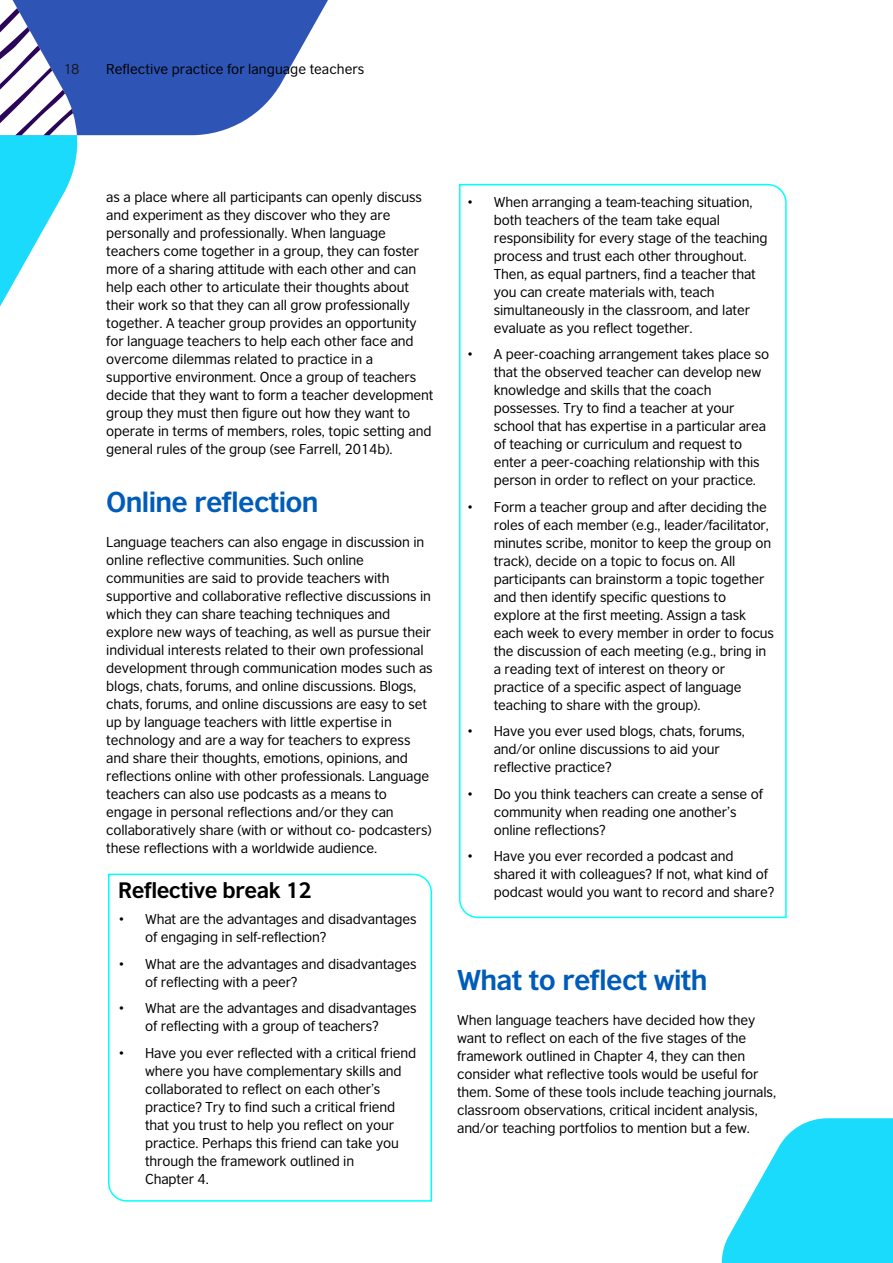
<style>
.page{position:relative;width:893px;height:1263px;background:#fff}
.page>*{position:absolute;margin:0;border:0;box-sizing:border-box;transform-origin:0 0}
.Subhead_A{font:700 27px "British Council Sans";letter-spacing:-.025em;color:#005cb9}
.Subhead_B{font:700 21px "British Council Sans";letter-spacing:-.025em;color:#000}
.Body{font:13.5px/18px "British Council Sans";letter-spacing:-.01em;color:#000}
.Body-2{font:13.5px "British Council Sans";color:#1a1a1a}
</style>
<div class="page">
<svg style="left:721px;top:1118px;width:172px;height:145px"></svg>
<svg style="left:82px;top:0;width:246px;height:135px;fill:#2e54b5"></svg>
<svg style="left:0;top:0;width:82px;height:307px"></svg>
<svg style="left:108px;top:873px;width:324px;height:329px"></svg>
<svg style="left:459px;top:183px;width:328px;height:736px"></svg>
<p class="Body-2" style="left:64px;top:58px;width:17px">18</p>
<p class="Body" style="left:106px;top:59px;width:260px">Reflective practice for language teachers</p>
<p class="Body" style="left:106px;top:186px;width:329px">as a place where all participants can openly discuss and experiment as they discover who they are personally and professionally. When language teachers come together in a group, they can foster more of a sharing attitude with each other and can help each other to articulate their thoughts about their work so that they can all grow professionally together. A teacher group provides an opportunity for language teachers to help each other face and overcome dilemmas related to practice in a supportive environment. Once a group of teachers decide that they want to form a teacher development group they must then figure out how they want to operate in terms of members, roles, topic setting and general rules of the group (see Farrell, 2014b).</p>
<p class="Subhead_A" style="left:106px;top:478px;width:214px">Online reflection</p>
<p class="Body" style="left:106px;top:532px;width:328px">Language teachers can also engage in discussion in online reflective communities. Such online communities are said to provide teachers with supportive and collaborative reflective discussions in which they can share teaching techniques and explore new ways of teaching, as well as pursue their individual interests related to their own professional development through communication modes such as blogs, chats, forums, and online discussions. Blogs, chats, forums, and online discussions are easy to set up by language teachers with little expertise in technology and are a way for teachers to express and share their thoughts, emotions, opinions, and reflections online with other professionals. Language teachers can also use podcasts as a means to engage in personal reflections and/or they can collaboratively share (with or without co- podcasters) these reflections with a worldwide audience.</p>
<p class="Subhead_B" style="left:118px;top:871px;width:195px">Reflective break 12</p>
<p class="Body" style="left:145px;top:909px;width:273px;text-indent:-27px">• What are the advantages and disadvantages of engaging in self-reflection?</p>
<p class="Body" style="left:145px;top:954px;width:273px;text-indent:-27px">• What are the advantages and disadvantages of reflecting with a peer?</p>
<p class="Body" style="left:145px;top:998px;width:273px;text-indent:-27px">• What are the advantages and disadvantages of reflecting with a group of teachers?</p>
<p class="Body" style="left:145px;top:1043px;width:273px;text-indent:-27px">• Have you ever reflected with a critical friend where you have complementary skills and collaborated to reflect on each other’s practice? Try to find such a critical friend that you trust to help you reflect on your practice. Perhaps this friend can take you through the framework outlined in<br>Chapter 4.</p>
<p class="Body" style="left:494px;top:191px;width:275px;text-indent:-27px">• When arranging a team-teaching situation, both teachers of the team take equal responsibility for every stage of the teaching process and trust each other throughout.<br>Then, as equal partners, find a teacher that you can create materials with, teach simultaneously in the classroom, and later evaluate as you reflect together.</p>
<p class="Body" style="left:494px;top:344px;width:277px;text-indent:-27px">• A peer-coaching arrangement takes place so that the observed teacher can develop new knowledge and skills that the coach possesses. Try to find a teacher at your school that has expertise in a particular area of teaching or curriculum and request to enter a peer-coaching relationship with this person in order to reflect on your practice.</p>
<p class="Body" style="left:494px;top:496px;width:282px;text-indent:-27px">• Form a teacher group and after deciding the roles of each member (e.g., leader/facilitator, minutes scribe, monitor to keep the group on track), decide on a topic to focus on. All participants can brainstorm a topic together and then identify specific questions to explore at the first meeting. Assign a task each week to every member in order to focus the discussion of each meeting (e.g., bring in a reading text of interest on theory or practice of a specific aspect of language teaching to share with the group).</p>
<p class="Body" style="left:494px;top:721px;width:253px;text-indent:-27px">• Have you ever used blogs, chats, forums, and/or online discussions to aid your reflective practice?</p>
<p class="Body" style="left:494px;top:783px;width:271px;text-indent:-27px">• Do you think teachers can create a sense of community when reading one another’s online reflections?</p>
<p class="Body" style="left:494px;top:846px;width:282px;text-indent:-27px">• Have you ever recorded a podcast and shared it with colleagues? If not, what kind of podcast would you want to record and share?</p>
<p class="Subhead_A" style="left:457px;top:956px;width:252px">What to reflect with</p>
<p class="Body" style="left:457px;top:1009px;width:320px">When language teachers have decided how they want to reflect on each of the five stages of the framework outlined in Chapter 4, they can then consider what reflective tools would be useful for them. Some of these tools include teaching journals, classroom observations, critical incident analysis, and/or teaching portfolios to mention but a few.</p>
</div>
